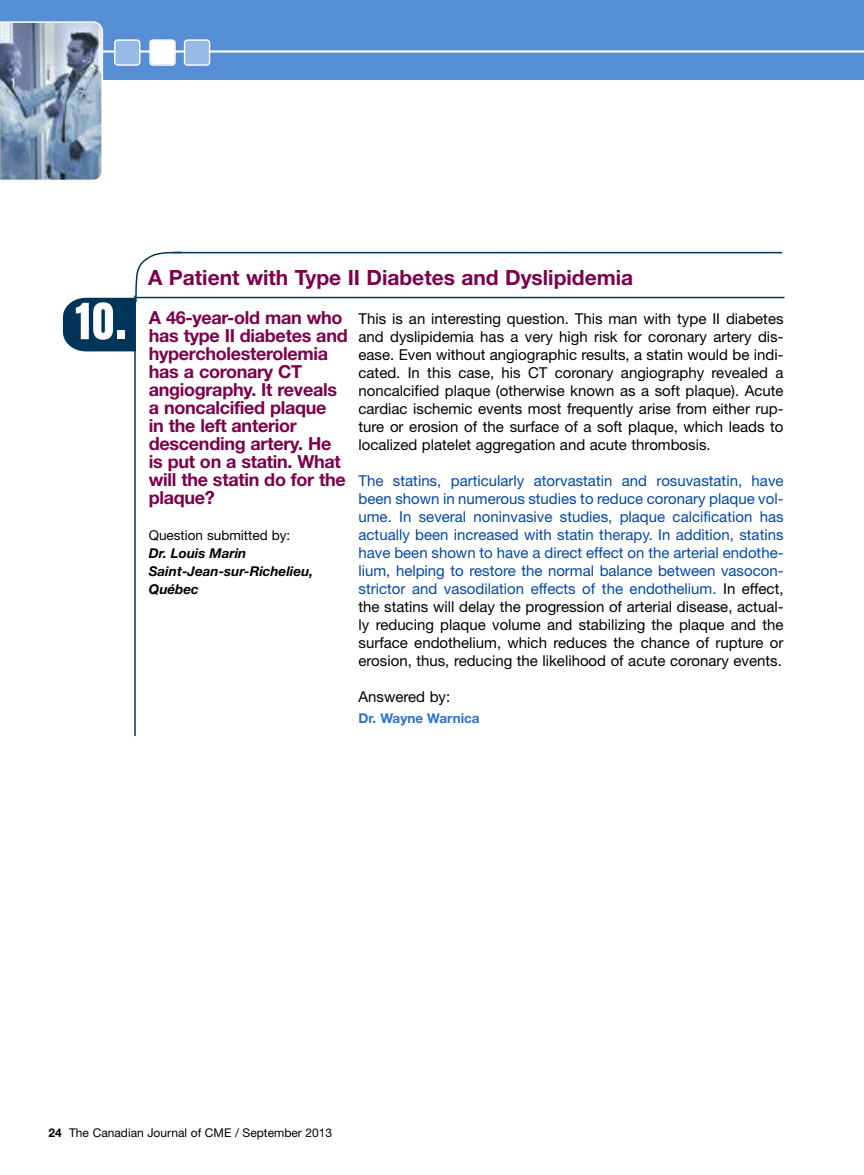
<style>
.page{position:relative;width:864px;height:1175px;background:#fff}
.page>*{position:absolute;margin:0;border:0;box-sizing:border-box;transform-origin:0 0}
.t1{font:700 condensed 54.45px "Aurora BT";color:#fff}
.t2{font:700 21px "Helvetica Neue";color:#7e004b}
.t3{font:700 18px/18px "Helvetica Neue";letter-spacing:-.015em;color:#7e004b}
.t4{font:15px/18px "Helvetica Neue";color:#0048aa;text-align:justify}
.t5{font:15px/18px "Helvetica Neue";color:#000;text-align:justify}
.t6{font:italic 700 13.5px/18px "Helvetica Neue";color:#000}
.t7{font:13.5px "Helvetica Neue";color:#000}
.t8{font:700 13.5px "Helvetica Neue";color:#2d72cc}
.t9{font:12px "Helvetica Neue";color:#000}
.s1{color:#000}
.s2{font-weight:700}
</style>
<div class="page">
<div style="left:0;top:0;width:864px;height:80px;background:#578fd6"></div>
<hr style="left:7px;top:50px;width:857px;height:3px;background:#fff">
<svg style="left:0;top:21px;width:103px;height:159px;background:#899cb3"></svg>
<svg style="left:184px;top:39px;width:26px;height:27px"></svg>
<svg style="left:149px;top:39px;width:27px;height:27px"></svg>
<svg style="left:114px;top:39px;width:26px;height:27px"></svg>
<hr style="left:136px;top:297px;width:649px;height:1px;background:#00355a">
<svg style="left:63px;top:251px;width:120px;height:100px"></svg>
<hr style="left:172px;top:252px;width:610px;height:1px;background:#00355a">
<hr style="left:134px;top:295px;width:2px;height:441px;background:#00355a">
<h2 class="t2" style="left:148px;top:270px;width:487px">A Patient with Type II Diabetes and Dyslipidemia</h2>
<h1 class="t1" style="left:76px;top:288px;width:52px">10.</h1>
<p class="t5" style="left:359px;top:311px;width:427px">This is an interesting question. This man with type II diabetes and dyslipidemia has a very high risk for coronary artery dis&shy;ease. Even without angiographic results, a statin would be indi&shy;cated. In this case, his CT coronary angiography revealed a noncalcified plaque (otherwise known as a soft plaque). Acute cardiac ischemic events most frequently arise from either rup&shy;ture or erosion of the surface of a soft plaque, which leads to localized platelet aggregation and acute thrombosis.</p>
<p class="t4" style="left:359px;top:473px;width:427px">The statins, particularly atorvastatin and rosuvastatin, have been shown in numerous studies to reduce coronary plaque vol&shy;ume. In several noninvasive studies, plaque calcification has actually been increased with statin therapy. In addition, statins have been shown to have a direct effect on the arterial endothe&shy;lium, helping to restore the normal balance between vasocon&shy;strictor and vasodilation effects of the endothelium. <span class="s1">In effect, the statins will delay the progression of arterial disease, actual&shy;ly reducing plaque volume and stabilizing the plaque and the surface endothelium, which reduces the chance of rupture or erosion, thus, reducing the likelihood of acute coronary events.</span></p>
<p class="t5" style="left:359px;top:689px;width:93px">Answered by:</p>
<p class="t8" style="left:359px;top:713px;width:123px">Dr. Wayne Warnica</p>
<p class="t3" style="left:149px;top:310px;width:200px">A 46-year-old man who has type II diabetes and hypercholesterolemia has a coronary CT angiography. It reveals a noncalcified plaque<br>in the left anterior descending artery. He is put on a statin. What will the statin do for the plaque?</p>
<p class="t7" style="left:149px;top:530px;width:143px">Question submitted by:</p>
<p class="t6" style="left:149px;top:545px;width:166px">Dr. Louis Marin<br>Saint-Jean-sur-Richelieu,<br>Québec</p>
<p class="t9" style="left:48px;top:1128px;width:285px"><span class="s2">24</span> The Canadian Journal of CME / September 2013</p>
</div>
